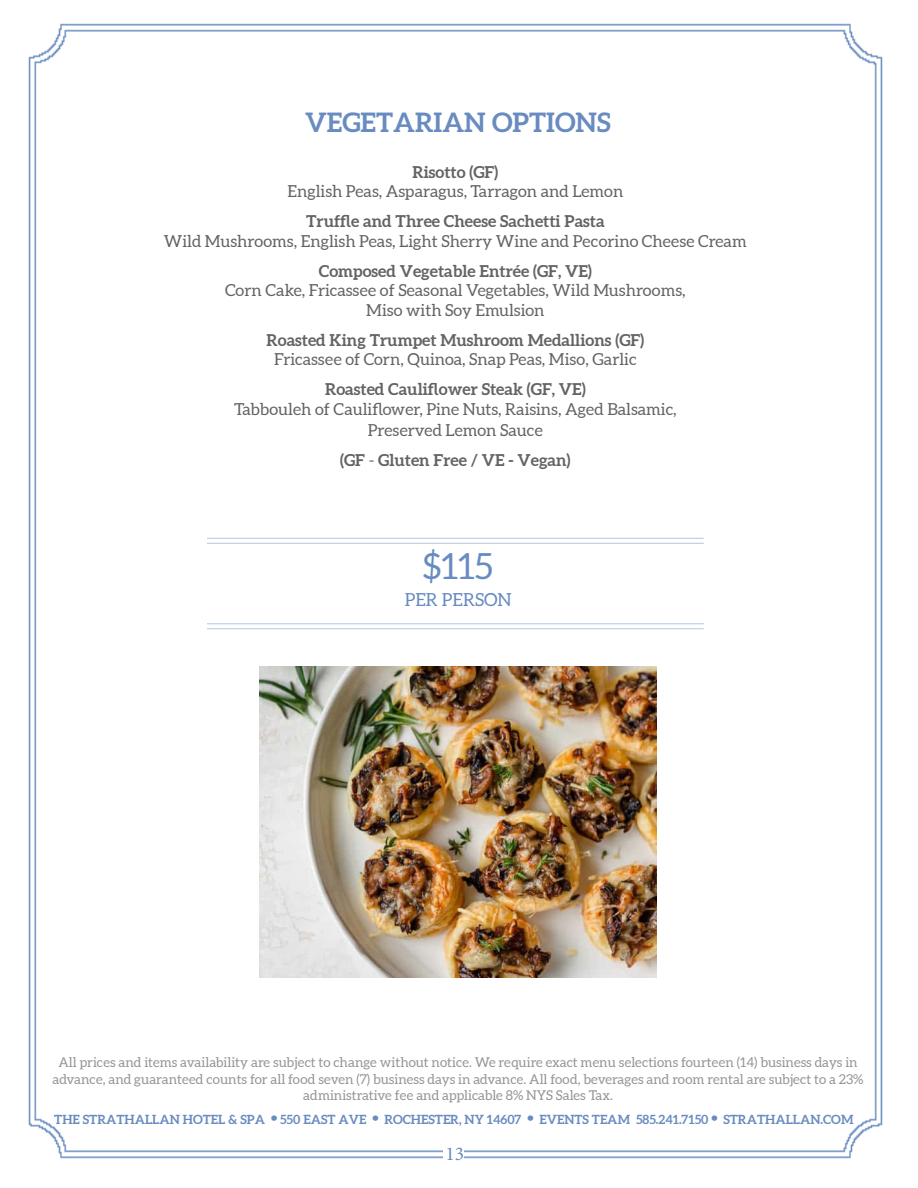
<style>
.page{position:relative;width:918px;height:1188px;background:#fff}
.page>*{position:absolute;margin:0;border:0;box-sizing:border-box;transform-origin:0 0}
.t1{font:36px "Aleo";color:#688bc0}
.t2{font:700 27px "Aleo";color:#688bc0}
.t3{font:19.5px "Minion Pro";color:#688bc0}
.t4{font:18px "Aleo";color:#688bc0}
.t5{font:16.5px "Aleo";color:#636366}
.t6{font:700 16.5px "Aleo";color:#636366}
.t7{font:13.5px/16.2px "Aleo";color:#939598;text-align:center}
.t8{font:700 12.75px "Aleo";color:#688bc0}
.s1{font-weight:400}
</style>
<div class="page">
<img style="left:28px;top:23px;width:855px;height:1136px">
<div style="left:444px;top:1146px;width:20px;height:23px;background:#fff"></div>
<hr style="left:207px;top:623px;width:497px;height:1px;background:#688bc0">
<hr style="left:207px;top:628px;width:497px;height:1px;background:#688bc0">
<hr style="left:207px;top:538px;width:497px;height:1px;background:#688bc0">
<hr style="left:207px;top:543px;width:497px;height:1px;background:#688bc0">
<img style="left:260px;top:667px;width:397px;height:311px">
<p class="t2" style="left:305px;top:106px;width:307px">VEGETARIAN OPTIONS</p>
<p class="t6" style="left:412px;top:162px;width:87px">Risotto (GF)</p>
<p class="t5" style="left:287px;top:182px;width:337px">English Peas, Asparagus, Tarragon and Lemon</p>
<p class="t6" style="left:306px;top:211px;width:300px">Truffle and Three Cheese Sachetti Pasta</p>
<p class="t5" style="left:164px;top:231px;width:584px">Wild Mushrooms, English Peas, Light Sherry Wine and Pecorino Cheese Cream</p>
<p class="t6" style="left:319px;top:261px;width:275px">Composed Vegetable Entrée (GF, VE)</p>
<p class="t5" style="left:225px;top:281px;width:462px">Corn Cake, Fricassee of Seasonal Vegetables, Wild Mushrooms,</p>
<p class="t5" style="left:366px;top:300px;width:180px">Miso with Soy Emulsion</p>
<p class="t6" style="left:267px;top:330px;width:379px">Roasted King Trumpet Mushroom Medallions (GF)</p>
<p class="t5" style="left:274px;top:350px;width:364px">Fricassee of Corn, Quinoa, Snap Peas, Miso, Garlic</p>
<p class="t6" style="left:325px;top:379px;width:262px">Roasted Cauliflower Steak (GF, VE)</p>
<p class="t5" style="left:234px;top:399px;width:444px">Tabbouleh of Cauliflower, Pine Nuts, Raisins, Aged Balsamic,</p>
<p class="t5" style="left:368px;top:420px;width:177px">Preserved Lemon Sauce</p>
<p class="t6" style="left:340px;top:450px;width:232px">(GF <span class="s1">-</span> Gluten Free / VE - Vegan)</p>
<p class="t1" style="left:423px;top:545px;width:72px">$115</p>
<p class="t4" style="left:405px;top:589px;width:108px">PER PERSON</p>
<p class="t7" style="left:53px;top:1055px;width:813px">All prices and items availability are subject to change without notice. We require exact menu selections fourteen (14) business days in advance, and guaranteed counts for all food seven (7) business days in advance. All food, beverages and room rental are subject to a 23% administrative fee and applicable 8% NYS Sales Tax.</p>
<p class="t8" style="left:54px;top:1111px;width:801px">THE STRATHALLAN HOTEL &amp; SPA • 550 EAST AVE • ROCHESTER, NY 14607 • EVENTS TEAM 585.241.7150 • STRATHALLAN.COM</p>
<p class="t3" style="left:445px;top:1140px;width:20px">13</p>
</div>
